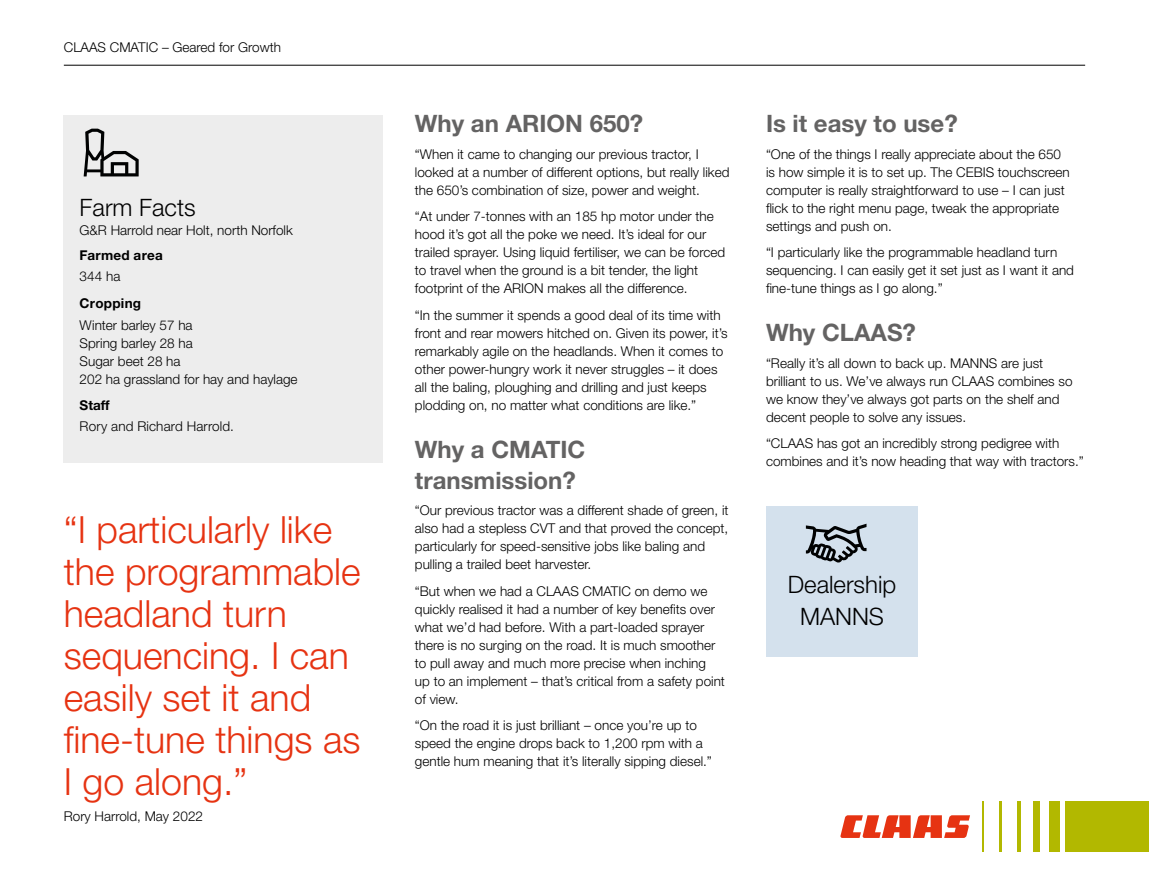
<style>
.page{position:relative;width:1149px;height:893px;background:#fff}
.page>*{position:absolute;margin:0;border:0;box-sizing:border-box;transform-origin:0 0}
.t1{font:300 37.5px/42px "Helvetica Neue LT Std";color:#e63312}
.t2{font:700 24px/30.9px "Helvetica Neue LT Std";color:#646363}
.t3{font:300 24px "Helvetica Neue LT Std";color:#000}
.body_1mm_para{font:300 13.5px/18px "Helvetica Neue LT Std";color:#000}
.body_1mm_para-2{font:700 13.5px "Helvetica Neue LT Std";letter-spacing:.02em;color:#000}
</style>
<div class="page">
<hr style="left:64px;top:65px;width:1020px;height:1px;background:#000">
<svg style="left:840px;top:815px;width:129px;height:23px"></svg>
<div style="left:1079px;top:801px;width:69px;height:51px;background:#b2b800"></div>
<div style="left:1064px;top:801px;width:14px;height:51px;background:#b2b800"></div>
<div style="left:1048px;top:801px;width:11px;height:51px;background:#b2b800"></div>
<div style="left:1032px;top:801px;width:7px;height:51px;background:#b2b800"></div>
<svg style="left:1017px;top:801px;width:3px;height:51px"></svg>
<hr style="left:982px;top:801px;width:1px;height:51px;background:#b2b800">
<hr style="left:999px;top:801px;width:2px;height:51px;background:#b2b800">
<div style="left:64px;top:115px;width:319px;height:347px;background:#ededed"></div>
<svg style="left:84px;top:129px;width:55px;height:47px"></svg>
<div style="left:765px;top:506px;width:151px;height:150px;background:#d4e1ed"></div>
<svg style="left:805px;top:524px;width:61px;height:38px"></svg>
<p class="body_1mm_para" style="left:64px;top:37px;width:218px">CLAAS CMATIC – Geared for Growth</p>
<p class="t3" style="left:80px;top:193px;width:118px">Farm Facts</p>
<p class="body_1mm_para" style="left:80px;top:221px;width:215px">G&amp;R Harrold near Holt, north Norfolk</p>
<p class="body_1mm_para-2" style="left:80px;top:247px;width:85px">Farmed area</p>
<p class="body_1mm_para" style="left:80px;top:267px;width:42px">344 ha</p>
<p class="body_1mm_para-2" style="left:80px;top:294px;width:63px">Cropping</p>
<p class="body_1mm_para" style="left:80px;top:316px;width:219px">Winter barley 57 ha<br>Spring barley 28 ha<br>Sugar beet 28 ha<br>202 ha grassland for hay and haylage</p>
<p class="body_1mm_para-2" style="left:80px;top:397px;width:32px">Staff</p>
<p class="body_1mm_para" style="left:80px;top:417px;width:156px">Rory and Richard Harrold.</p>
<p class="t1" style="left:64px;top:508px;width:298px">“I particularly like the programmable headland turn sequencing. I can easily set it and fine-tune things as<br>I go along.”</p>
<p class="body_1mm_para" style="left:64px;top:807px;width:141px">Rory Harrold, May 2022</p>
<p class="t2" style="left:415px;top:108px;width:230px">Why an ARION 650?</p>
<p class="body_1mm_para" style="left:415px;top:145px;width:316px">“When it came to changing our previous tractor, I looked at a number of different options, but really liked the 650’s combination of size, power and weight.</p>
<p class="body_1mm_para" style="left:415px;top:207px;width:312px">“At under 7-tonnes with an 185 hp motor under the hood it’s got all the poke we need. It’s ideal for our trailed sprayer. Using liquid fertiliser, we can be forced to travel when the ground is a bit tender, the light footprint of the ARION makes all the difference.</p>
<p class="body_1mm_para" style="left:415px;top:306px;width:314px">“In the summer it spends a good deal of its time with front and rear mowers hitched on. Given its power, it’s remarkably agile on the headlands. When it comes to other power-hungry work it never struggles – it does all the baling, ploughing and drilling and just keeps plodding on, no matter what conditions are like.”</p>
<p class="t2" style="left:415px;top:433px;width:172px">Why a CMATIC transmission?</p>
<p class="body_1mm_para" style="left:415px;top:501px;width:315px">“Our previous tractor was a different shade of green, it also had a stepless CVT and that proved the concept, particularly for speed-sensitive jobs like baling and pulling a trailed beet harvester.</p>
<p class="body_1mm_para" style="left:415px;top:581px;width:311px">“But when we had a CLAAS CMATIC on demo we quickly realised it had a number of key benefits over what we’d had before. With a part-loaded sprayer there is no surging on the road. It is much smoother to pull away and much more precise when inching<br>up to an implement – that’s critical from a safety point of view.</p>
<p class="body_1mm_para" style="left:415px;top:716px;width:298px">“On the road it is just brilliant – once you’re up to speed the engine drops back to 1,200 rpm with a gentle hum meaning that it’s literally sipping diesel.”</p>
<p class="t2" style="left:765px;top:108px;width:193px">Is it easy to use?</p>
<p class="body_1mm_para" style="left:765px;top:145px;width:305px">“One of the things I really appreciate about the 650 is how simple it is to set up. The CEBIS touchscreen computer is really straightforward to use – I can just flick to the right menu page, tweak the appropriate settings and push on.</p>
<p class="body_1mm_para" style="left:765px;top:243px;width:309px">“I particularly like the programmable headland turn sequencing. I can easily get it set just as I want it and fine-tune things as I go along.”</p>
<p class="t2" style="left:765px;top:317px;width:151px">Why CLAAS?</p>
<p class="body_1mm_para" style="left:765px;top:354px;width:308px">“Really it’s all down to back up. MANNS are just brilliant to us. We’ve always run CLAAS combines so we know they’ve always got parts on the shelf and decent people to solve any issues.</p>
<p class="body_1mm_para" style="left:765px;top:434px;width:319px">“CLAAS has got an incredibly strong pedigree with combines and it’s now heading that way with tractors.”</p>
<p class="t3" style="left:787px;top:570px;width:110px">Dealership</p>
<p class="t3" style="left:799px;top:602px;width:86px">MANNS</p>
</div>
